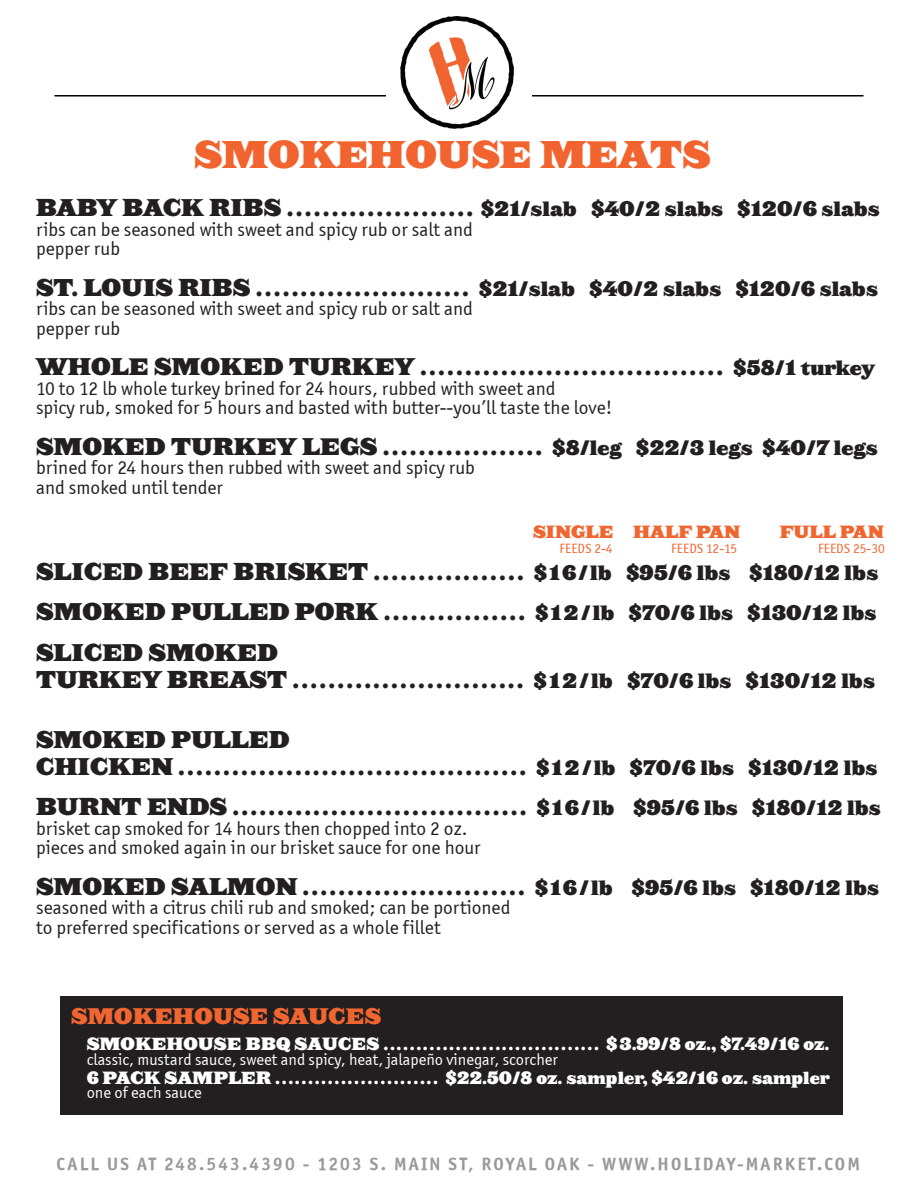
<style>
.page{position:relative;width:918px;height:1188px;background:#fff}
.page>*{position:absolute;margin:0;border:0;box-sizing:border-box;transform-origin:0 0}
.t1{font:36px "Saracen HTF Black";color:#f1642f}
.t2{font:22.5px/40.5px "Saracen HTF Black";color:#231f20;text-align:justify}
.t3{font:21px "Saracen HTF Black";color:#f16530}
.t4{font:19.5px/19.5px "Officina Sans ITCTT Book";color:#231f20}
.t5{font:18px "Officina Sans ITCTT Bold";letter-spacing:.12em;color:#99989b}
.t6{font:16.5px "Saracen HTF Black";color:#fff}
.t7{font:16.5px "Officina Sans ITCTT Book";color:#fff}
.t8{font:16.5px "Saracen HTF Black";color:#f06630}
.t9{font:13.5px "Officina Sans ITCTT Book";color:#f06630}
.s1{font-size:19.5px}
</style>
<div class="page">
<img style="left:401px;top:16px;width:112px;height:112px">
<hr style="left:54px;top:95px;width:332px;height:2px;background:#040503">
<hr style="left:532px;top:95px;width:332px;height:2px;background:#040503">
<div style="left:60px;top:997px;width:782px;height:118px;background:#231f20"></div>
<h1 class="t1" style="left:194px;top:130px;width:518px">SMOKEHOUSE MEATS</h1>
<p class="t2" style="left:36px;top:187px;width:845px">BABY BACK RIBS ..................... <span class="s1">$21/slab $40/2 slabs $120/6 slabs</span></p>
<p class="t4" style="left:36px;top:219px;width:438px">ribs can be seasoned with sweet and spicy rub or salt and pepper rub</p>
<p class="t2" style="left:36px;top:267px;width:843px">ST. LOUIS RIBS ........................ <span class="s1">$21/slab $40/2 slabs $120/6 slabs</span></p>
<p class="t4" style="left:36px;top:299px;width:438px">ribs can be seasoned with sweet and spicy rub or salt and pepper rub</p>
<p class="t2" style="left:36px;top:346px;width:840px">WHOLE SMOKED TURKEY .................................. <span class="s1">$58/1 turkey</span></p>
<p class="t4" style="left:36px;top:378px;width:578px">10 to 12 lb whole turkey brined for 24 hours, rubbed with sweet and<br>spicy rub, smoked for 5 hours and basted with butter--you’ll taste the love!</p>
<p class="t2" style="left:36px;top:426px;width:843px">SMOKED TURKEY LEGS .................. <span class="s1">$8/leg $22/3 legs $40/7 legs</span></p>
<p class="t4" style="left:36px;top:458px;width:440px">brined for 24 hours then rubbed with sweet and spicy rub and smoked until tender</p>
<p class="t8" style="left:533px;top:521px;width:209px">SINGLE HALF PAN</p>
<p class="t8" style="left:780px;top:521px;width:106px">FULL PAN</p>
<p class="t9" style="left:559px;top:541px;width:55px">FEEDS 2-4</p>
<p class="t9" style="left:671px;top:541px;width:68px">FEEDS 12-15</p>
<p class="t9" style="left:818px;top:541px;width:68px">FEEDS 25-30</p>
<p class="t2" style="left:36px;top:551px;width:844px">SLICED BEEF BRISKET ................. <span class="s1">$16/lb $95/6 lbs $180/12 lbs </span>SMOKED PULLED PORK ................ <span class="s1">$12/lb $70/6 lbs $130/12 lbs </span>SLICED SMOKED</p>
<p class="t2" style="left:36px;top:659px;width:840px">TURKEY BREAST .......................... <span class="s1">$12/lb $70/6 lbs $130/12 lbs</span></p>
<p class="t2" style="left:36px;top:726px;width:843px;line-height:27px">SMOKED PULLED<br>CHICKEN ....................................... <span class="s1">$12/lb $70/6 lbs $130/12 lbs</span></p>
<p class="t2" style="left:36px;top:787px;width:846px">BURNT ENDS ................................. <span class="s1">$16/lb $95/6 lbs $180/12 lbs</span></p>
<p class="t4" style="left:36px;top:819px;width:446px">brisket cap smoked for 14 hours then chopped into 2 oz. pieces and smoked again in our brisket sauce for one hour</p>
<p class="t2" style="left:36px;top:866px;width:845px">SMOKED SALMON ......................... <span class="s1">$16/lb $95/6 lbs $180/12 lbs</span></p>
<p class="t4" style="left:36px;top:898px;width:476px">seasoned with a citrus chili rub and smoked; can be portioned to preferred specifications or served as a whole fillet</p>
<p class="t3" style="left:71px;top:1002px;width:312px">SMOKEHOUSE SAUCES</p>
<p class="t6" style="left:87px;top:1032px;width:744px">SMOKEHOUSE BBQ SAUCES ................................. $3.99/8 oz., $7.49/16 oz.</p>
<p class="t7" style="left:87px;top:1049px;width:473px">classic, mustard sauce, sweet and spicy, heat, jalapeño vinegar, scorcher</p>
<p class="t6" style="left:87px;top:1067px;width:745px">6 PACK SAMPLER ......................... $22.50/8 oz. sampler, $42/16 oz. sampler</p>
<p class="t7" style="left:87px;top:1083px;width:117px">one of each sauce</p>
<p class="t5" style="left:56px;top:1152px;width:805px">CALL US AT 248.543.4390 - 1203 S. MAIN ST, ROYAL OAK - WWW.HOLIDAY-MARKET.COM</p>
</div>
